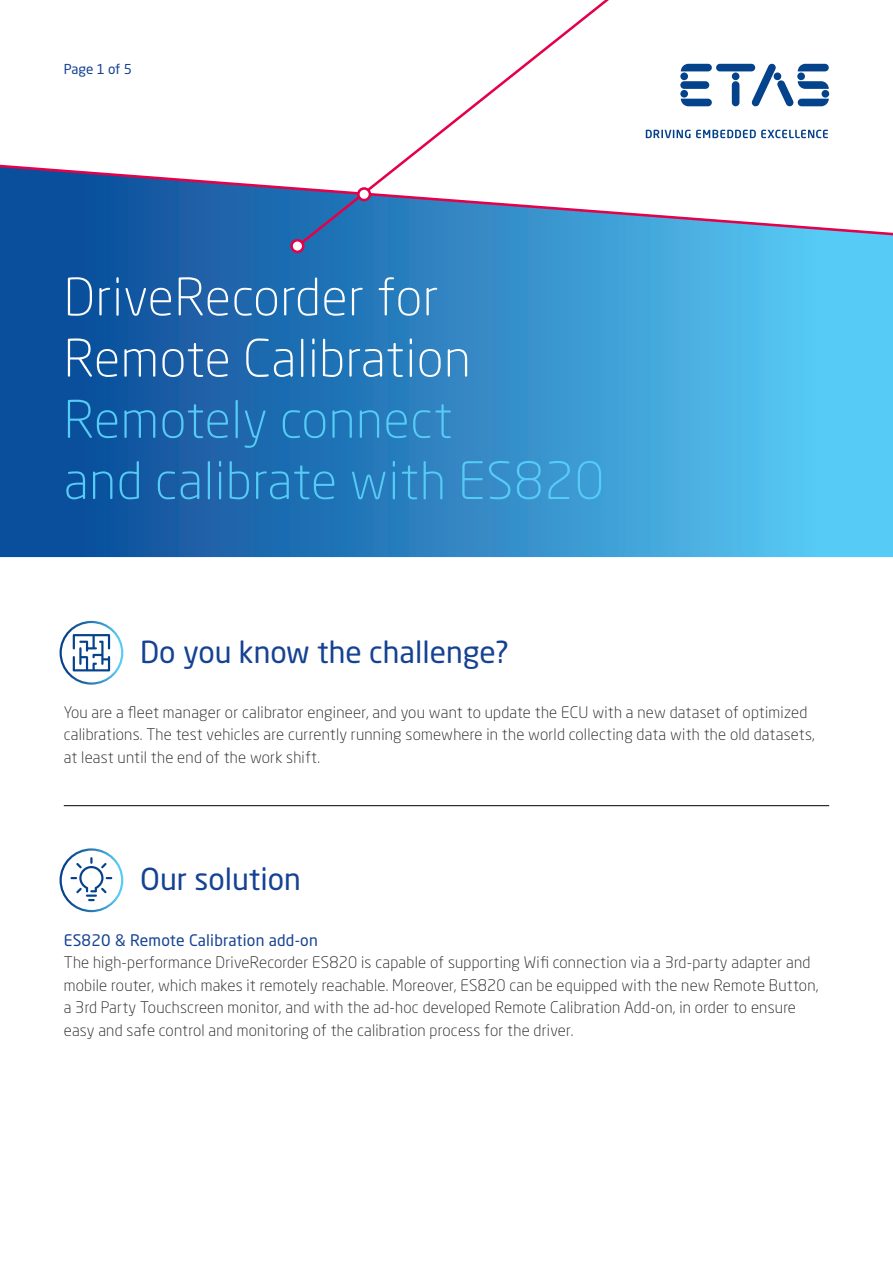
<style>
.page{position:relative;width:893px;height:1263px;background:#fff}
.page>*{position:absolute;margin:0;border:0;box-sizing:border-box;transform-origin:0 0}
.Subline{font:300 51px "Neo Sans W1 G";letter-spacing:.015em;color:#56cbf5}
.Headline{font:300 51px "Neo Sans W1 G";letter-spacing:.015em;color:#fff}
.t1{font:30px "Neo Sans W1 G";color:#164293}
.t2{font:300 15.75px/22.5px "Neo Sans W1 G";letter-spacing:.015em;color:#231f20}
.t3{font:15.75px "Neo Sans W1 G";letter-spacing:.015em;color:#164293}
.t4{font:13.5px "Neo Sans W1 G";letter-spacing:-.01em;color:#164293}
</style>
<div class="page">
<svg style="left:646px;top:130px;width:182px;height:8px"></svg>
<svg style="left:680px;top:64px;width:149px;height:43px"></svg>
<svg style="left:0;top:238px;width:893px;height:319px;background:#2f88c4"></svg>
<svg style="left:0;top:164px;width:893px;height:74px"></svg>
<svg style="left:294px;top:0;width:332px;height:250px"></svg>
<div style="left:292px;top:240px;width:11px;height:12px;background:#fff;border-radius:50%"></div>
<div style="left:290px;top:239px;width:14px;height:14px;border:3px solid #e5004a;border-radius:50%"></div>
<div style="left:358px;top:188px;width:12px;height:12px;background:#fff;border-radius:50%"></div>
<div style="left:357px;top:187px;width:14px;height:14px;border:3px solid #e5004a;border-radius:50%"></div>
<svg style="left:60px;top:848px;width:63px;height:64px"></svg>
<svg style="left:60px;top:621px;width:63px;height:64px"></svg>
<hr style="left:64px;top:805px;width:765px;height:1px;background:#000">
<p class="t4" style="left:64px;top:61px;width:70px">Page 1 of 5</p>
<p class="Headline" style="left:64px;top:265px;width:376px">DriveRecorder for</p>
<p class="Headline" style="left:64px;top:327px;width:408px">Remote Calibration</p>
<p class="Subline" style="left:64px;top:388px;width:390px">Remotely connect</p>
<p class="Subline" style="left:64px;top:449px;width:542px">and calibrate with ES820</p>
<p class="t1" style="left:140px;top:633px;width:371px">Do you know the challenge?</p>
<p class="t2" style="left:64px;top:701px;width:753px">You are a fleet manager or calibrator engineer, and you want to update the ECU with a new dataset of optimized calibrations. The test vehicles are currently running somewhere in the world collecting data with the old datasets, at least until the end of the work shift.</p>
<p class="t1" style="left:140px;top:861px;width:162px">Our solution</p>
<p class="t3" style="left:64px;top:930px;width:256px">ES820 &amp; Remote Calibration add-on</p>
<p class="t2" style="left:64px;top:951px;width:756px">The high-performance DriveRecorder ES820 is capable of supporting Wifi connection via a 3rd-party adapter and mobile router, which makes it remotely reachable. Moreover, ES820 can be equipped with the new Remote Button, a 3rd Party Touchscreen monitor, and with the ad-hoc developed Remote Calibration Add-on, in order to ensure easy and safe control and monitoring of the calibration process for the driver.</p>
</div>
